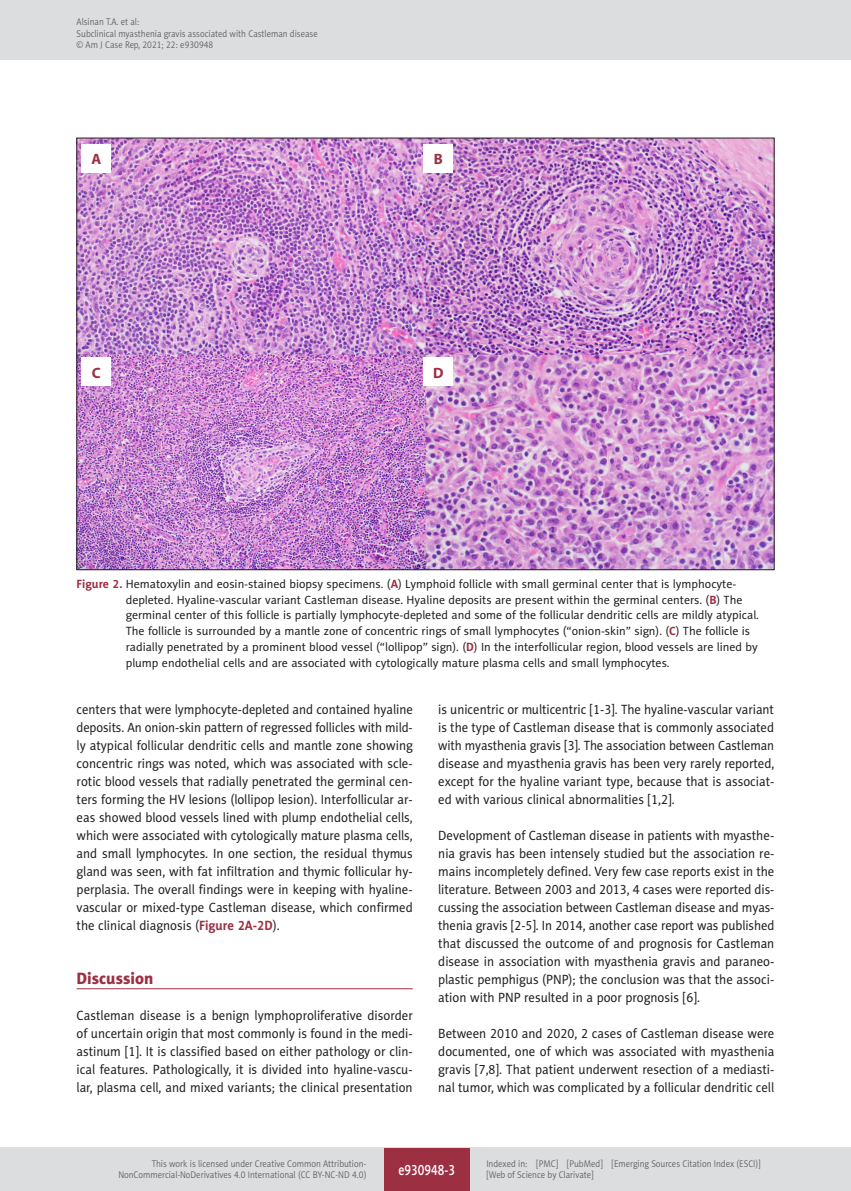
<style>
.page{position:relative;width:851px;height:1191px;background:#fff}
.page>*{position:absolute;margin:0;border:0;box-sizing:border-box;transform-origin:0 0}
.AJCR_Headline_1{font:16.5px "Naomi Sans EFN Heavy";color:#9d2f42}
.AJCR_e-PAGINA{font:15px "Naomi Sans EFN Medium";color:#fff;scale:.8 1}
.t1{font:700 15px "Myriad Pro";color:#9d2f42}
.AJCR_Body{font:13.5px/18px "Naomi Sans EFN";color:#231f20;text-align:justify;scale:.95 1}
.AJCR_Body-2{font:13.5px/18px "Naomi Sans EFN";color:#231f20;text-align:justify;scale:.94 1}
.AJCR_Rycina_tytul{font:12px/15.8px "Naomi Sans EFN";color:#231f20}
.AJCR_pagina_zywa{font:9.75px/11.2px "Naomi Sans EFN Light";color:#57585a;scale:.9 1}
.AJCR_pagina_sygnatur{font:9.75px "Naomi Sans EFN Light";color:#57585a;scale:.9 1}
.s1{font-weight:700;color:#9d2f42}
</style>
<div class="page">
<hr style="left:77px;top:988px;width:335px;height:1px;background:#9d2f42">
<img style="left:79px;top:140px;width:693px;height:428px">
<div style="left:82px;top:144px;width:29px;height:28px;background:#fff"></div>
<div style="left:82px;top:358px;width:29px;height:28px;background:#fff"></div>
<div style="left:423px;top:144px;width:30px;height:28px;background:#fff"></div>
<div style="left:423px;top:358px;width:30px;height:28px;background:#fff"></div>
<div style="left:0;top:0;width:850px;height:60px;background:#dcdddf"></div>
<div style="left:0;top:1148px;width:850px;height:43px;background:#dcdddf"></div>
<div style="left:384px;top:1147px;width:85px;height:43px;background:#9d2f42"></div>
<p class="AJCR_pagina_zywa" style="left:77px;top:16px;width:269px">Alsinan T.A. et al:<br>Subclinical myasthenia gravis associated with Castleman disease</p>
<p class="AJCR_pagina_sygnatur" style="left:77px;top:39px;width:153px">© Am J Case Rep, 2021; 22: e930948</p>
<p class="t1" style="left:91px;top:149px;width:11px">A</p>
<p class="t1" style="left:92px;top:363px;width:10px">C</p>
<p class="t1" style="left:433px;top:149px;width:11px">B</p>
<p class="t1" style="left:433px;top:363px;width:12px">D</p>
<p class="AJCR_Rycina_tytul" style="left:126px;top:576px;width:634px;text-indent:-49px"><span class="s1">Figure 2.</span> Hematoxylin and eosin-stained biopsy specimens. (<span class="s1">A</span>) Lymphoid follicle with small germinal center that is lymphocyte&shy;depleted. Hyaline-vascular variant Castleman disease. Hyaline deposits are present within the germinal centers. (<span class="s1">B</span>) The germinal center of this follicle is partially lymphocyte-depleted and some of the follicular dendritic cells are mildly atypical.<br>The follicle is surrounded by a mantle zone of concentric rings of small lymphocytes (“onion-skin” sign). (<span class="s1">C</span>) The follicle is radially penetrated by a prominent blood vessel (“lollipop” sign). (<span class="s1">D</span>) In the interfollicular region, blood vessels are lined by plump endothelial cells and are associated with cytologically mature plasma cells and small lymphocytes.</p>
<p class="AJCR_Body-2" style="left:77px;top:700px;width:359px">centers that were lymphocyte-depleted and contained hyaline deposits. An onion-skin pattern of regressed follicles with mild&shy;ly atypical follicular dendritic cells and mantle zone showing concentric rings was noted, which was associated with scle&shy;rotic blood vessels that radially penetrated the germinal cen&shy;ters forming the HV lesions (lollipop lesion). Interfollicular ar&shy;eas showed blood vessels lined with plump endothelial cells, which were associated with cytologically mature plasma cells, and small lymphocytes. In one section, the residual thymus gland was seen, with fat infiltration and thymic follicular hy&shy;perplasia. The overall findings were in keeping with hyaline&shy;vascular or mixed-type Castleman disease, which confirmed the clinical diagnosis (<span class="s1">Figure 2A-2D</span>).</p>
<p class="AJCR_Headline_1" style="left:77px;top:968px;width:78px">Discussion</p>
<p class="AJCR_Body" style="left:77px;top:1006px;width:355px">Castleman disease is a benign lymphoproliferative disorder of uncertain origin that most commonly is found in the medi&shy;astinum [1]. It is classified based on either pathology or clin&shy;ical features. Pathologically, it is divided into hyaline-vascu&shy;lar, plasma cell, and mixed variants; the clinical presentation</p>
<p class="AJCR_Body" style="left:438px;top:700px;width:355px">is unicentric or multicentric [1-3]. The hyaline-vascular variant is the type of Castleman disease that is commonly associated with myasthenia gravis [3]. The association between Castleman disease and myasthenia gravis has been very rarely reported, except for the hyaline variant type, because that is associat&shy;ed with various clinical abnormalities [1,2].</p>
<p class="AJCR_Body" style="left:438px;top:826px;width:355px">Development of Castleman disease in patients with myasthe&shy;nia gravis has been intensely studied but the association re&shy;mains incompletely defined. Very few case reports exist in the literature. Between 2003 and 2013, 4 cases were reported dis&shy;cussing the association between Castleman disease and myas&shy;thenia gravis [2-5]. In 2014, another case report was published that discussed the outcome of and prognosis for Castleman disease in association with myasthenia gravis and paraneo&shy;plastic pemphigus (PNP); the conclusion was that the associ&shy;ation with PNP resulted in a poor prognosis [6].</p>
<p class="AJCR_Body" style="left:438px;top:1024px;width:355px">Between 2010 and 2020, 2 cases of Castleman disease were documented, one of which was associated with myasthenia gravis [7,8]. That patient underwent resection of a mediasti&shy;nal tumor, which was complicated by a follicular dendritic cell</p>
<p class="AJCR_pagina_zywa" style="left:118px;top:1158px;width:277px;text-align:right">This work is licensed under Creative Common Attribution-<br>NonCommercial-NoDerivatives 4.0 International (CC BY-NC-ND 4.0)</p>
<p class="AJCR_e-PAGINA" style="left:398px;top:1160px;width:72px">e930948-3</p>
<p class="AJCR_pagina_zywa" style="left:486px;top:1158px;width:306px">Indexed in: [PMC] [PubMed] [Emerging Sources Citation Index (ESCI)] [Web of Science by Clarivate]</p>
</div>
